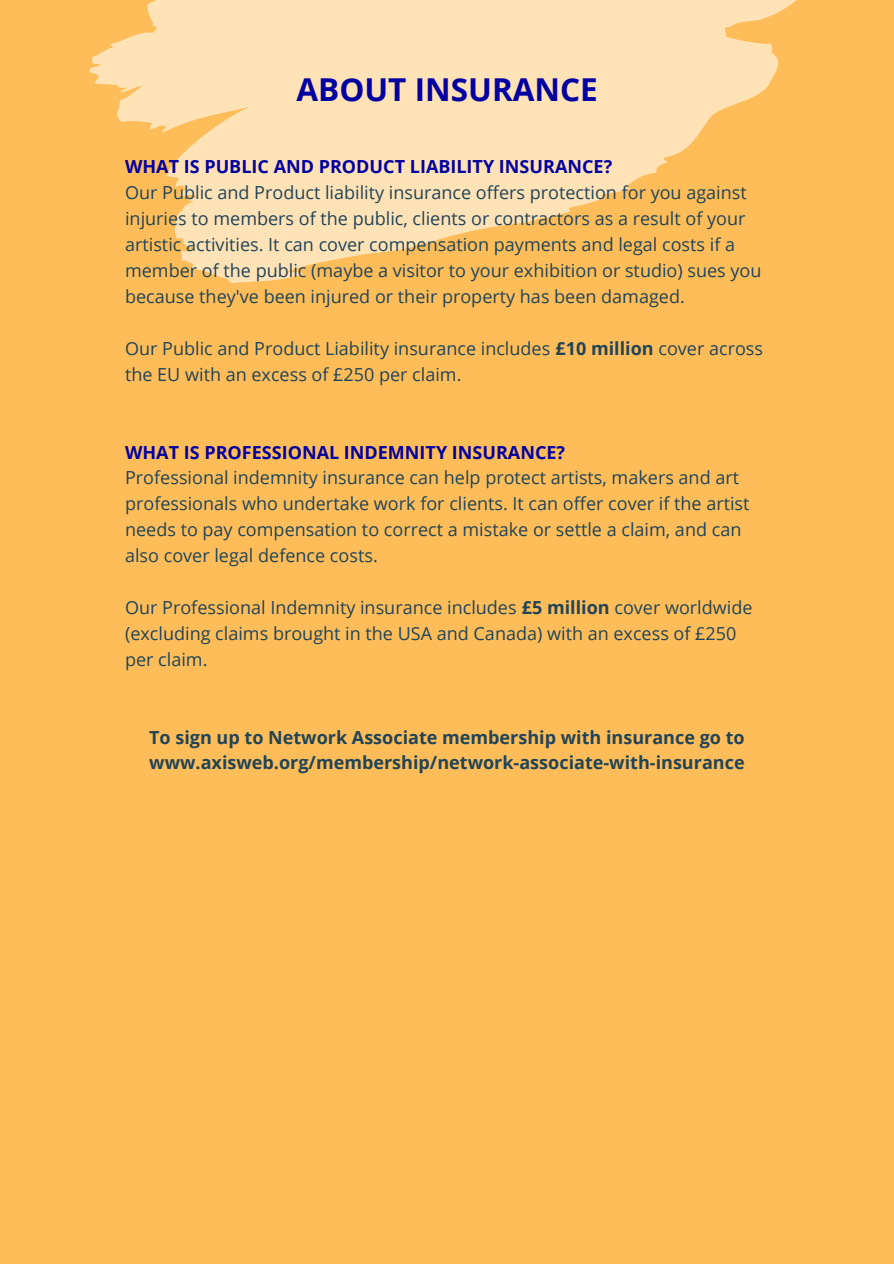
<style>
.page{position:relative;width:894px;height:1264px;background:#fff}
.page>*{position:absolute;margin:0;border:0;box-sizing:border-box;transform-origin:0 0}
.t1{font:700 31.5px "Open Sans";color:#0300a1}
.t2{font:18px/26px "Open Sans";color:#204458}
.t3{font:700 18px/26px "Open Sans";color:#204458}
.t4{font:700 18px "Open Sans";color:#0300a1}
.s1{font-weight:700}
</style>
<div class="page">
<div style="left:0;top:0;width:893px;height:1263px;background:#ffbd59"></div>
<svg style="left:89px;top:0;width:707px;height:282px;fill:#ffe2b6"></svg>
<p class="t1" style="left:296px;top:67px;width:303px">ABOUT INSURANCE</p>
<p class="t4" style="left:125px;top:154px;width:488px">WHAT IS PUBLIC AND PRODUCT LIABILITY INSURANCE?</p>
<p class="t2" style="left:125px;top:179px;width:637px">Our Public and Product liability insurance offers protection for you against injuries to members of the public, clients or contractors as a result of your artistic activities. It can cover compensation payments and legal costs if a member of the public (maybe a visitor to your exhibition or studio) sues you because they've been injured or their property has been damaged.</p>
<p class="t2" style="left:125px;top:335px;width:639px">Our Public and Product Liability insurance includes <span class="s1">£10 million</span> cover across the EU with an excess of £250 per claim.</p>
<p class="t4" style="left:125px;top:439px;width:441px">WHAT IS PROFESSIONAL INDEMNITY INSURANCE?</p>
<p class="t2" style="left:125px;top:464px;width:625px">Professional indemnity insurance can help protect artists, makers and art professionals who undertake work for clients. It can offer cover if the artist needs to pay compensation to correct a mistake or settle a claim, and can also cover legal defence costs.</p>
<p class="t2" style="left:125px;top:594px;width:628px">Our Professional Indemnity insurance includes <span class="s1">£5 million</span> cover worldwide (excluding claims brought in the USA and Canada) with an excess of £250 per claim.</p>
<p class="t3" style="left:149px;top:723px;width:596px">To sign up to Network Associate membership with insurance go to www.axisweb.org/membership/network-associate-with-insurance</p>
</div>
